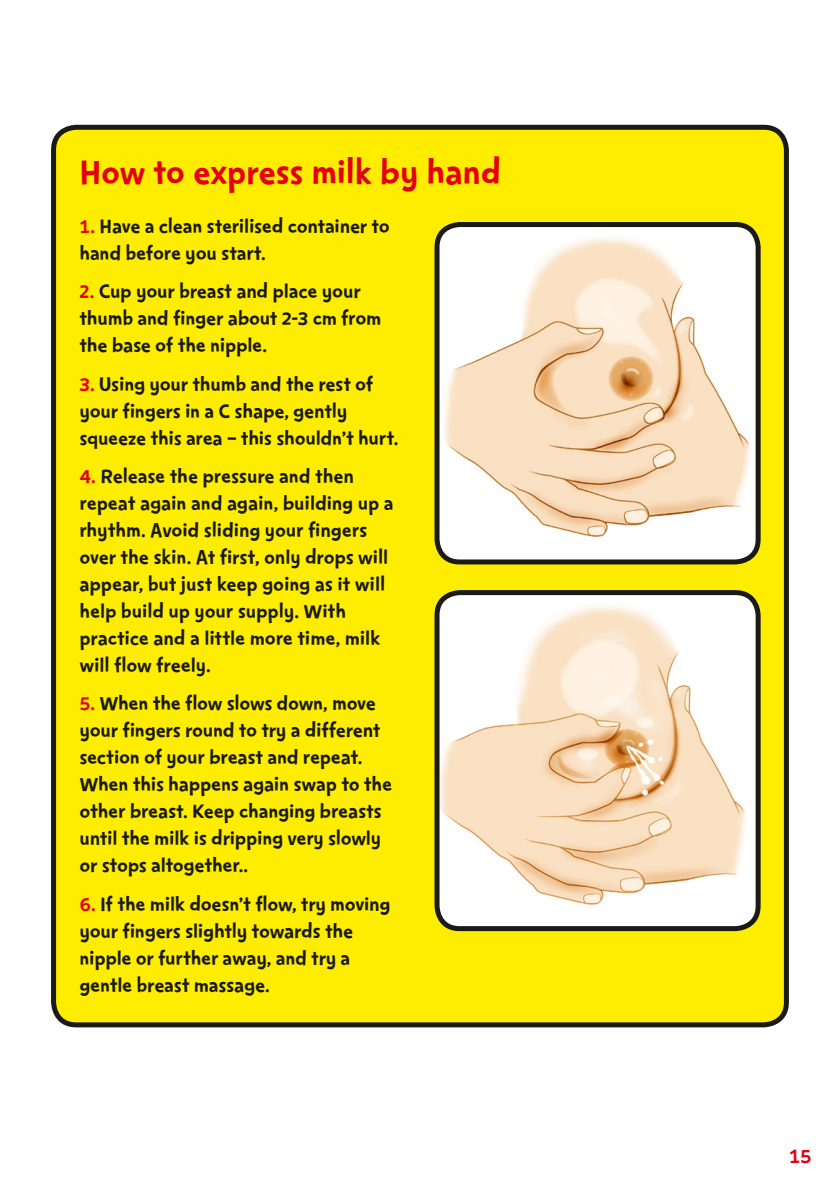
<style>
.page{position:relative;width:840px;height:1191px;background:#fff}
.page>*{position:absolute;margin:0;border:0;box-sizing:border-box;transform-origin:0 0}
.Sub_Head{font:40px "Change 4 Life Text";letter-spacing:-.01em;color:#e3000f}
.t1{font:24px "Change 4 Life Text";color:#e3000f}
.Body_Text{font:23px/27px "Change 4 Life Text";letter-spacing:-.01em;color:#1a1a18}
.s1{color:#e3000f}
</style>
<div class="page">
<div style="left:54px;top:127px;width:732px;height:897px;background:#ffed00;border-radius:23px"></div>
<div style="left:51px;top:125px;width:737px;height:902px;border:5px solid #1a1a18;border-radius:23px"></div>
<img style="left:440px;top:225px;width:317px;height:337px">
<div style="left:434px;top:222px;width:326px;height:342px;border:5px solid #1a1a18;border-radius:23px"></div>
<img style="left:440px;top:593px;width:317px;height:335px">
<div style="left:434px;top:590px;width:326px;height:341px;border:5px solid #1a1a18;border-radius:23px"></div>
<p class="Sub_Head" style="left:79px;top:156px;width:423px">How to express milk by hand</p>
<p class="Body_Text" style="left:79px;top:214px;width:312px"><span class="s1">1.</span> Have a clean sterilised container to hand before you start.</p>
<p class="Body_Text" style="left:79px;top:279px;width:303px"><span class="s1">2.</span> Cup your breast and place your thumb and finger about 2-3 cm from the base of the nipple.</p>
<p class="Body_Text" style="left:79px;top:371px;width:320px"><span class="s1">3.</span> Using your thumb and the rest of your fingers in a C shape, gently squeeze this area – this shouldn’t hurt.</p>
<p class="Body_Text" style="left:79px;top:464px;width:315px"><span class="s1">4.</span> Release the pressure and then repeat again and again, building up a rhythm. Avoid sliding your fingers over the skin. At first, only drops will appear, but just keep going as it will help build up your supply. With practice and a little more time, milk will flow freely.</p>
<p class="Body_Text" style="left:79px;top:691px;width:314px"><span class="s1">5.</span> When the flow slows down, move your fingers round to try a different section of your breast and repeat.<br>When this happens again swap to the other breast. Keep changing breasts until the milk is dripping very slowly or stops altogether..</p>
<p class="Body_Text" style="left:79px;top:891px;width:312px"><span class="s1">6.</span> If the milk doesn’t flow, try moving your fingers slightly towards the nipple or further away, and try a gentle breast massage.</p>
<p class="t1" style="left:788px;top:1146px;width:24px">15</p>
</div>
